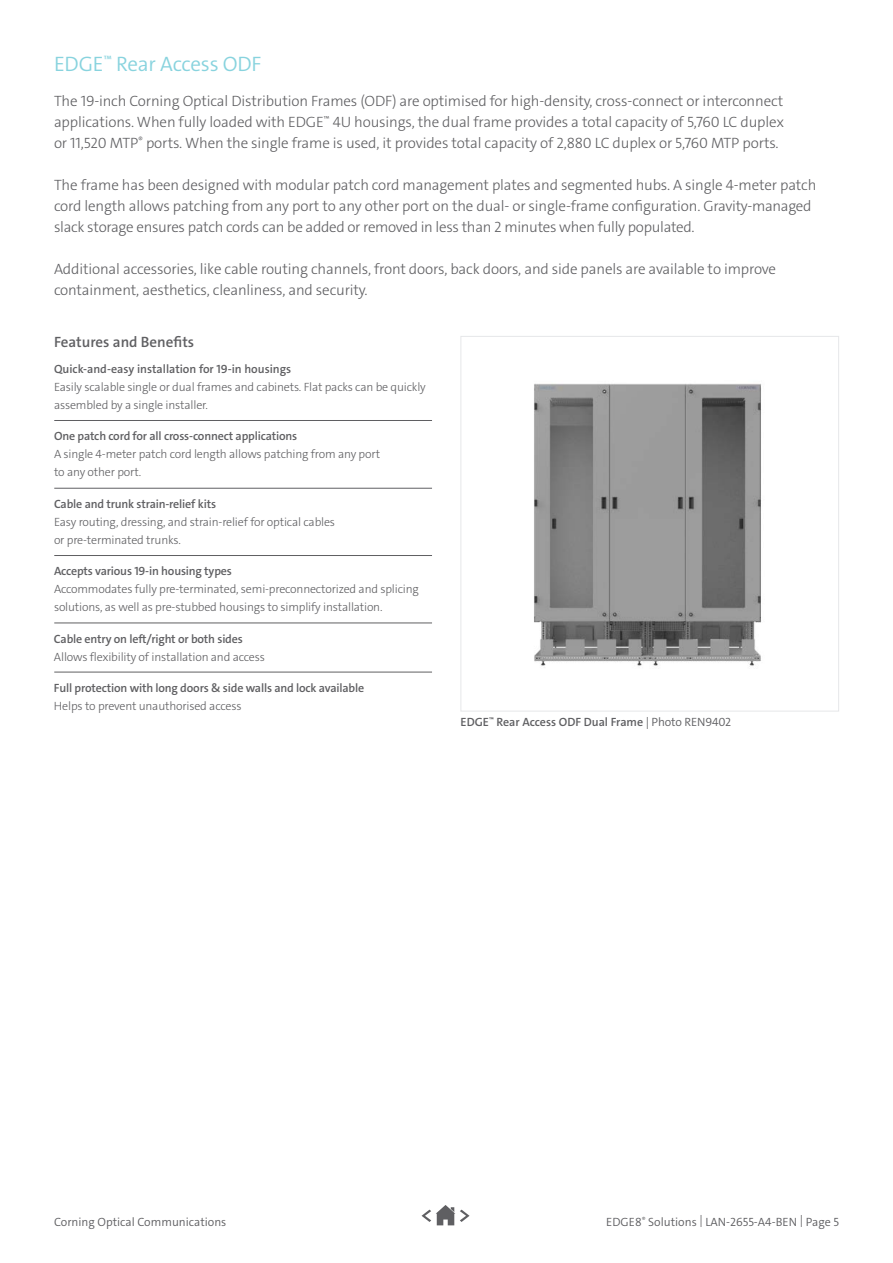
<style>
.page{position:relative;width:893px;height:1263px;background:#fff}
.page>*{position:absolute;margin:0;border:0;box-sizing:border-box;transform-origin:0 0}
.Subhead{font:300 21px "The Sans C4 s";letter-spacing:-.01em;color:#88d3de}
.Body_10pt{font:300 15px/21px "The Sans C4 s";letter-spacing:-.01em;color:#5f5f62}
.t1{font:600 15px "The Sans C4 s";color:#5f5f62}
.Body_Copy{font:300 12px/18px "The Sans C4 s";letter-spacing:-.015em;color:#5f5f62}
.Body_Copy-2{font:600 12px/18px "The Sans C4 s";letter-spacing:-.015em;color:#5f5f62}
.t2{font:300 12px "The Sans C4 s";color:#5f5f62}
.s1{font-weight:600}
.s2{font-weight:300}
</style>
<div class="page">
<img style="left:534px;top:383px;width:227px;height:284px">
<div style="left:461px;top:336px;width:378px;height:375px;border:1px solid #e6e7e9"></div>
<hr style="left:54px;top:420px;width:378px;height:1px;background:#5f5f62">
<hr style="left:54px;top:488px;width:378px;height:1px;background:#5f5f62">
<hr style="left:54px;top:555px;width:378px;height:1px;background:#5f5f62">
<hr style="left:54px;top:623px;width:378px;height:1px;background:#5f5f62">
<hr style="left:54px;top:672px;width:378px;height:1px;background:#5f5f62">
<svg style="left:422px;top:1205px;width:47px;height:20px"></svg>
<p class="Subhead" style="left:54px;top:51px;width:209px">EDGE<sup>™</sup> Rear Access ODF</p>
<p class="Body_10pt" style="left:54px;top:91px;width:731px;text-align:justify">The 19-inch Corning Optical Distribution Frames (ODF) are optimised for high-density, cross-connect or interconnect applications. When fully loaded with EDGE<sup>™</sup> 4U housings, the dual frame provides a total capacity of 5,760 LC duplex or 11,520 MTP<sup>®</sup> ports. When the single frame is used, it provides total capacity of 2,880 LC duplex or 5,760 MTP ports.</p>
<p class="Body_10pt" style="left:54px;top:175px;width:764px">The frame has been designed with modular patch cord management plates and segmented hubs. A single 4-meter patch cord length allows patching from any port to any other port on the dual- or single-frame configuration. Gravity-managed slack storage ensures patch cords can be added or removed in less than 2 minutes when fully populated.</p>
<p class="Body_10pt" style="left:54px;top:259px;width:724px">Additional accessories, like cable routing channels, front doors, back doors, and side panels are available to improve containment, aesthetics, cleanliness, and security.</p>
<p class="t1" style="left:54px;top:332px;width:142px">Features and Benefits</p>
<p class="Body_Copy" style="left:54px;top:360px;width:373px"><span class="s1">Quick-and-easy installation for 19-in housings<br></span>Easily scalable single or dual frames and cabinets. Flat packs can be quickly assembled by a single installer.</p>
<p class="Body_Copy" style="left:54px;top:427px;width:328px"><span class="s1">One patch cord for all cross-connect applications<br></span>A single 4-meter patch cord length allows patching from any port to any other port.</p>
<p class="Body_Copy" style="left:54px;top:495px;width:283px"><span class="s1">Cable and trunk strain-relief kits<br></span>Easy routing, dressing, and strain-relief for optical cables or pre-terminated trunks.</p>
<p class="Body_Copy" style="left:54px;top:562px;width:366px"><span class="s1">Accepts various 19-in housing types<br></span>Accommodates fully pre-terminated, semi-preconnectorized and splicing solutions, as well as pre-stubbed housings to simplify installation.</p>
<p class="Body_Copy" style="left:54px;top:630px;width:212px"><span class="s1">Cable entry on left/right or both sides<br></span>Allows flexibility of installation and access</p>
<p class="Body_Copy-2" style="left:54px;top:679px;width:312px">Full protection with long doors &amp; side walls and lock available<br><span class="s2">Helps to prevent unauthorised access</span></p>
<p class="Body_Copy-2" style="left:460px;top:713px;width:272px">EDGE<sup>™</sup> Rear Access ODF Dual Frame <span class="s2">| Photo REN9402</span></p>
<p class="t2" style="left:54px;top:1214px;width:174px">Corning Optical Communications</p>
<p class="t2" style="left:606px;top:1214px;width:234px">EDGE8<sup>®</sup> Solutions | LAN-2655-A4-BEN | Page 5</p>
</div>
